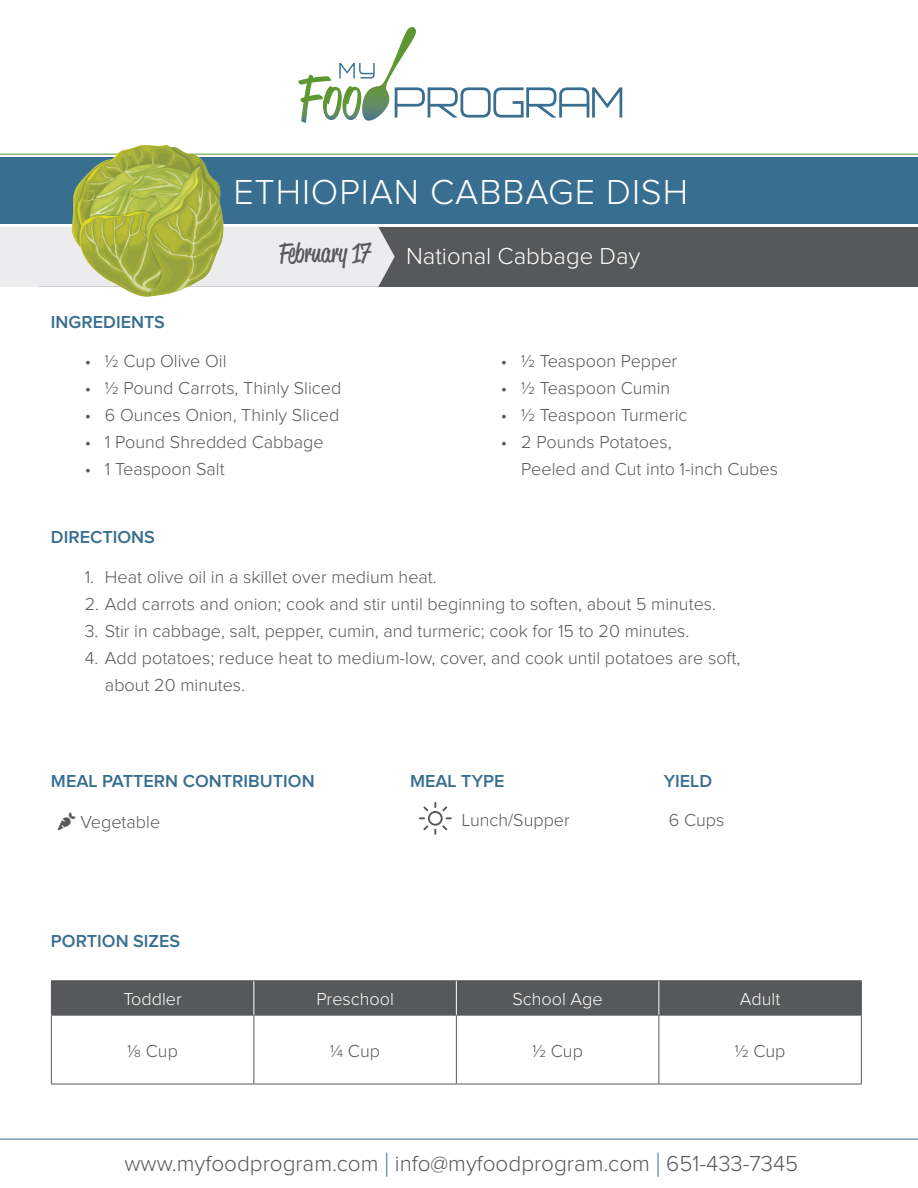
<style>
.page{position:relative;width:918px;height:1188px;background:#fff}
.page>*{position:absolute;margin:0;border:0;box-sizing:border-box;transform-origin:0 0}
.t1{font:300 36px "Proxima Nova";letter-spacing:.025em;color:#fff}
.t2{font:27px "Reklame Script";color:#57585a}
.t3{font:300 24px "Proxima Nova";color:#fff}
.t4{font:300 22.5px "Proxima Nova";color:#57585a}
.t5{font:300 18px/27px "Proxima Nova";color:#57585a}
.t6{font:600 18px "Proxima Nova";color:#386e8f}
.t7{font:300 18px "Proxima Nova";color:#fff}
.s1{font-size:33.75px;color:#386e8f}
</style>
<div class="page">
<div style="left:39px;top:227px;width:879px;height:59px;background:#57585a"></div>
<div style="left:0;top:227px;width:395px;height:60px;background:#ececee"></div>
<div style="left:0;top:157px;width:918px;height:67px;background:#386e8f"></div>
<hr style="left:0;top:154px;width:918px;height:1px;background:#5c9731">
<hr style="left:0;top:1139px;width:918px;height:1px;background:#386e8f">
<svg style="left:298px;top:27px;width:324px;height:96px"></svg>
<div style="left:52px;top:981px;width:809px;height:34px;background:#57585a"></div>
<hr style="left:51px;top:980px;width:203px;height:1px;background:#57585a">
<hr style="left:51px;top:981px;width:1px;height:34px;background:#57585a">
<hr style="left:254px;top:980px;width:202px;height:1px;background:#57585a">
<hr style="left:456px;top:980px;width:203px;height:1px;background:#57585a">
<hr style="left:659px;top:980px;width:203px;height:1px;background:#57585a">
<hr style="left:861px;top:981px;width:1px;height:34px;background:#57585a">
<hr style="left:51px;top:1015px;width:203px;height:1px;background:#57585a">
<hr style="left:51px;top:1016px;width:1px;height:68px;background:#57585a">
<hr style="left:254px;top:1015px;width:202px;height:1px;background:#57585a">
<hr style="left:253px;top:1016px;width:1px;height:68px;background:#57585a">
<hr style="left:456px;top:1015px;width:203px;height:1px;background:#57585a">
<hr style="left:456px;top:1016px;width:1px;height:68px;background:#57585a">
<hr style="left:659px;top:1015px;width:203px;height:1px;background:#57585a">
<hr style="left:658px;top:1016px;width:1px;height:68px;background:#57585a">
<hr style="left:861px;top:1016px;width:1px;height:68px;background:#57585a">
<hr style="left:51px;top:1084px;width:203px;height:1px;background:#57585a">
<hr style="left:254px;top:1084px;width:202px;height:1px;background:#57585a">
<hr style="left:456px;top:1084px;width:203px;height:1px;background:#57585a">
<hr style="left:659px;top:1084px;width:203px;height:1px;background:#57585a">
<hr style="left:253px;top:981px;width:1px;height:34px;background:#fff">
<hr style="left:456px;top:981px;width:1px;height:34px;background:#fff">
<hr style="left:658px;top:981px;width:1px;height:34px;background:#fff">
<img style="left:51px;top:145px;width:189px;height:152px">
<svg style="left:419px;top:802px;width:33px;height:33px"></svg>
<p class="t1" style="left:233px;top:175px;width:456px">ETHIOPIAN CABBAGE DISH</p>
<p class="t6" style="left:51px;top:314px;width:116px">INGREDIENTS</p>
<p class="t2" style="left:279px;top:235px;width:94px">February 17</p>
<p class="t3" style="left:406px;top:245px;width:236px">National Cabbage Day</p>
<p class="t5" style="left:85px;top:348px;width:143px">• 1/2 Cup Olive Oil</p>
<p class="t5" style="left:85px;top:375px;width:258px">• 1/2 Pound Carrots, Thinly Sliced</p>
<p class="t5" style="left:85px;top:402px;width:256px">• 6 Ounces Onion, Thinly Sliced</p>
<p class="t5" style="left:85px;top:429px;width:240px">• 1 Pound Shredded Cabbage</p>
<p class="t5" style="left:85px;top:456px;width:142px">• 1 Teaspoon Salt</p>
<p class="t6" style="left:51px;top:529px;width:105px">DIRECTIONS</p>
<p class="t5" style="left:501px;top:348px;width:178px">• 1/2 Teaspoon Pepper</p>
<p class="t5" style="left:501px;top:375px;width:171px">• 1/2 Teaspoon Cumin</p>
<p class="t5" style="left:501px;top:402px;width:188px">• 1/2 Teaspoon Turmeric</p>
<p class="t5" style="left:521px;top:429px;width:258px;text-indent:-20px">• 2 Pounds Potatoes,<br>Peeled and Cut into 1-inch Cubes</p>
<p class="t5" style="left:85px;top:564px;width:354px">1. Heat olive oil in a skillet over medium heat.</p>
<p class="t5" style="left:85px;top:591px;width:633px">2. Add carrots and onion; cook and stir until beginning to soften, about 5 minutes.</p>
<p class="t5" style="left:85px;top:618px;width:606px">3. Stir in cabbage, salt, pepper, cumin, and turmeric; cook for 15 to 20 minutes.</p>
<p class="t5" style="left:105px;top:645px;width:637px;text-indent:-20px">4. Add potatoes; reduce heat to medium-low, cover, and cook until potatoes are soft, about 20 minutes.</p>
<p class="t6" style="left:51px;top:773px;width:265px">MEAL PATTERN CONTRIBUTION</p>
<p class="t6" style="left:410px;top:773px;width:96px">MEAL TYPE</p>
<p class="t6" style="left:664px;top:773px;width:50px">YIELD</p>
<p class="t5" style="left:462px;top:808px;width:110px">Lunch/Supper</p>
<p class="t5" style="left:80px;top:809px;width:81px">Vegetable</p>
<p class="t5" style="left:669px;top:808px;width:57px">6 Cups</p>
<p class="t6" style="left:51px;top:933px;width:131px">PORTION SIZES</p>
<p class="t7" style="left:123px;top:991px;width:60px">Toddler</p>
<p class="t7" style="left:316px;top:991px;width:79px">Preschool</p>
<p class="t7" style="left:512px;top:991px;width:92px">School Age</p>
<p class="t7" style="left:740px;top:991px;width:42px">Adult</p>
<p class="t5" style="left:127px;top:1038px;width:52px">1/8 Cup</p>
<p class="t5" style="left:330px;top:1038px;width:51px">1/4 Cup</p>
<p class="t5" style="left:532px;top:1038px;width:52px">1/2 Cup</p>
<p class="t5" style="left:735px;top:1038px;width:52px">1/2 Cup</p>
<p class="t4" style="left:124px;top:1153px;width:675px">www.myfoodprogram.com <span class="s1">|</span> info@myfoodprogram.com <span class="s1">|</span> 651-433-7345</p>
</div>
